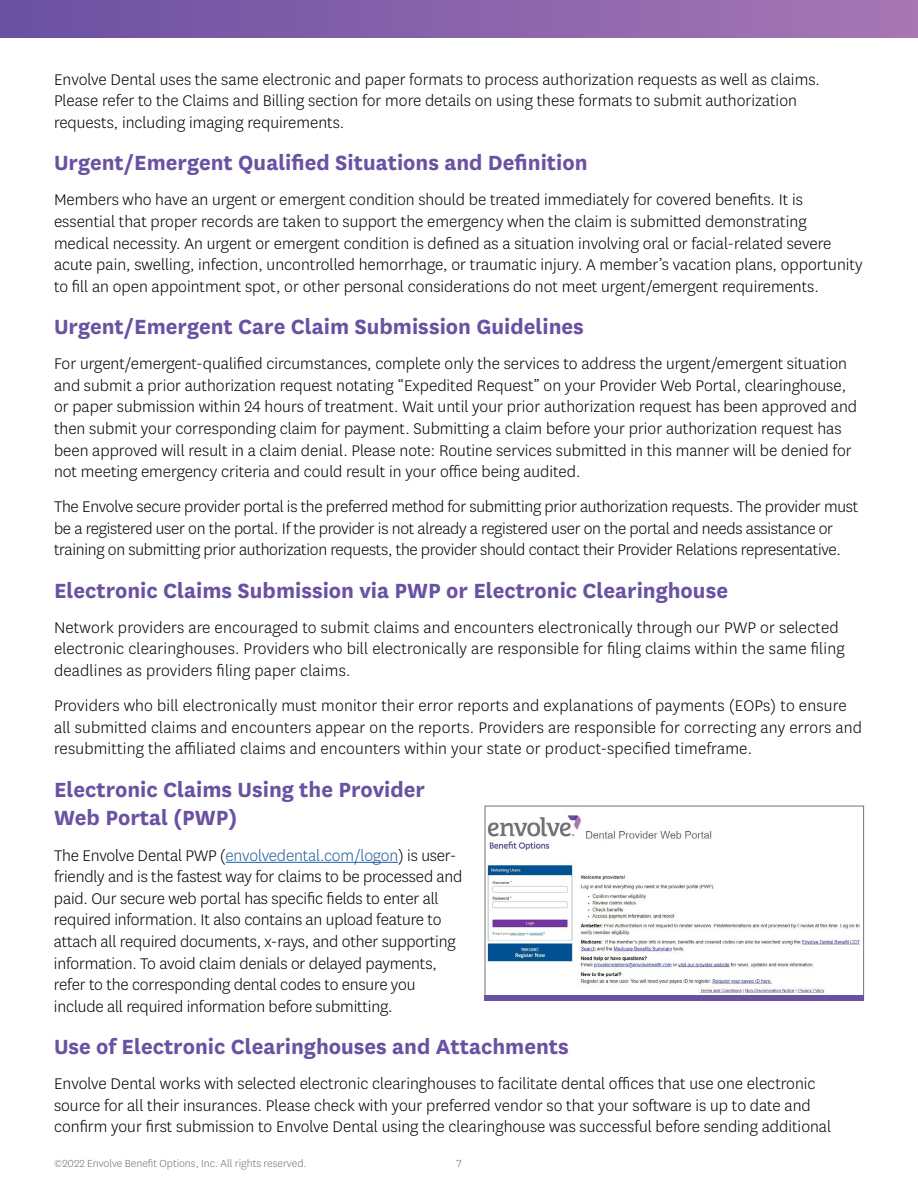
<style>
.page{position:relative;width:918px;height:1188px;background:#fff}
.page>*{position:absolute;margin:0;border:0;box-sizing:border-box;transform-origin:0 0}
.t1{font:700 24px/28.8px "Centene Sans";color:#6952a2}
.t2{font:300 18px/21.6px "Centene Sans";color:#000}
.t3{font:300 12px "Centene Sans";color:#727272}
.s1{color:#215e9e}
</style>
<div class="page">
<div style="left:0;top:0;width:918px;height:38px;background:linear-gradient(to right,#6a50a1,#a777b4)"></div>
<hr style="left:226px;top:862px;width:172px;height:1px;background:#215e9e">
<img style="left:487px;top:815px;width:373px;height:179px">
<div style="left:485px;top:995px;width:379px;height:5px;background:#6952a2"></div>
<p class="t2" style="left:54px;top:68px;width:767px">Envolve Dental uses the same electronic and paper formats to process authorization requests as well as claims.<br>Please refer to the Claims and Billing section for more details on using these formats to submit authorization requests, including imaging requirements.</p>
<h2 class="t1" style="left:54px;top:147px;width:535px">Urgent/Emergent Qualified Situations and Definition</h2>
<p class="t2" style="left:54px;top:189px;width:810px">Members who have an urgent or emergent condition should be treated immediately for covered benefits. It is essential that proper records are taken to support the emergency when the claim is submitted demonstrating medical necessity. An urgent or emergent condition is defined as a situation involving oral or facial-related severe acute pain, swelling, infection, uncontrolled hemorrhage, or traumatic injury. A member’s vacation plans, opportunity to fill an open appointment spot, or other personal considerations do not meet urgent/emergent requirements.</p>
<h2 class="t1" style="left:54px;top:311px;width:531px">Urgent/Emergent Care Claim Submission Guidelines</h2>
<p class="t2" style="left:54px;top:352px;width:805px">For urgent/emergent-qualified circumstances, complete only the services to address the urgent/emergent situation and submit a prior authorization request notating “Expedited Request” on your Provider Web Portal, clearinghouse, or paper submission within 24 hours of treatment. Wait until your prior authorization request has been approved and then submit your corresponding claim for payment. Submitting a claim before your prior authorization request has been approved will result in a claim denial. Please note: Routine services submitted in this manner will be denied for not meeting emergency criteria and could result in your office being audited.</p>
<p class="t2" style="left:54px;top:495px;width:806px">The Envolve secure provider portal is the preferred method for submitting prior authorization requests. The provider must be a registered user on the portal. If the provider is not already a registered user on the portal and needs assistance or training on submitting prior authorization requests, the provider should contact their Provider Relations representative.</p>
<h2 class="t1" style="left:54px;top:574px;width:676px">Electronic Claims Submission via PWP or Electronic Clearinghouse</h2>
<p class="t2" style="left:54px;top:616px;width:792px">Network providers are encouraged to submit claims and encounters electronically through our PWP or selected electronic clearinghouses. Providers who bill electronically are responsible for filing claims within the same filing deadlines as providers filing paper claims.</p>
<p class="t2" style="left:54px;top:694px;width:810px">Providers who bill electronically must monitor their error reports and explanations of payments (EOPs) to ensure all submitted claims and encounters appear on the reports. Providers are responsible for correcting any errors and resubmitting the affiliated claims and encounters within your state or product-specified timeframe.</p>
<h2 class="t1" style="left:54px;top:773px;width:373px">Electronic Claims Using the Provider<br>Web Portal (PWP)</h2>
<p class="t2" style="left:54px;top:844px;width:410px">The Envolve Dental PWP (<span class="s1">envolvedental.com/logon</span>) is user&shy;friendly and is the fastest way for claims to be processed and paid. Our secure web portal has specific fields to enter all required information. It also contains an upload feature to attach all required documents, x-rays, and other supporting information. To avoid claim denials or delayed payments, refer to the corresponding dental codes to ensure you include all required information before submitting.</p>
<h2 class="t1" style="left:54px;top:1031px;width:516px">Use of Electronic Clearinghouses and Attachments</h2>
<p class="t2" style="left:54px;top:1072px;width:779px">Envolve Dental works with selected electronic clearinghouses to facilitate dental offices that use one electronic source for all their insurances. Please check with your preferred vendor so that your software is up to date and confirm your first submission to Envolve Dental using the clearinghouse was successful before sending additional</p>
<p class="t3" style="left:54px;top:1156px;width:254px">©2022 Envolve Benefit Options, Inc. All rights reserved.</p>
<p class="t3" style="left:456px;top:1156px;width:7px">7</p>
</div>
